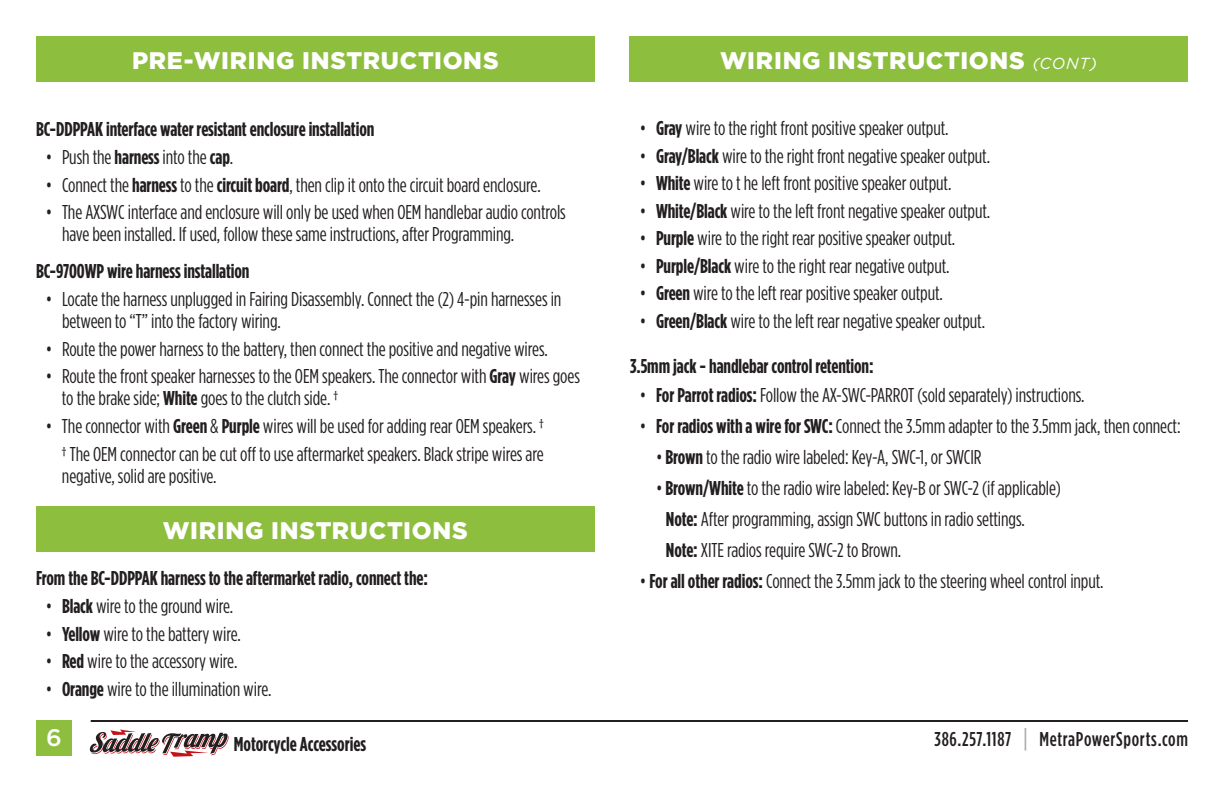
<style>
.page{position:relative;width:1224px;height:792px;background:#fff}
.page>*{position:absolute;margin:0;border:0;box-sizing:border-box;transform-origin:0 0}
.t1{font:900 24px "Gotham";letter-spacing:.03em;color:#fff}
.t2{font:500 24px "Gotham";color:#fff}
.t3{font:20px/22px "Gotham Condensed";letter-spacing:-.005em;color:#231f20}
.t4{font:700 20px "Gotham Condensed";letter-spacing:-.005em;color:#231f20}
.t5{font:500 20px "Gotham Condensed";letter-spacing:.035em;color:#231f20}
.s1{font-weight:400;font-style:italic;font-size:16px}
.s2{font-weight:700}
.s3{font-size:26px;color:#a8a9ad}
</style>
<div class="page">
<hr style="left:91px;top:720px;width:1097px;height:2px;background:#231f20">
<svg style="left:90px;top:730px;width:139px;height:27px"></svg>
<div style="left:36px;top:720px;width:36px;height:36px;background:#8dbe3e"></div>
<div style="left:629px;top:36px;width:559px;height:45px;background:#8dbe3e"></div>
<div style="left:36px;top:506px;width:559px;height:46px;background:#8dbe3e"></div>
<div style="left:36px;top:36px;width:559px;height:45px;background:#8dbe3e"></div>
<p class="t1" style="left:132px;top:46px;width:368px">PRE-WIRING INSTRUCTIONS</p>
<p class="t1" style="left:720px;top:46px;width:379px">WIRING INSTRUCTIONS <span class="s1">(CONT)</span></p>
<p class="t4" style="left:36px;top:118px;width:340px">BC-DDPPAK interface water resistantenclosureinstallation</p>
<p class="t3" style="left:46px;top:146px;width:189px">• Push the <span class="s2">harness</span> into the <span class="s2">cap</span>.</p>
<p class="t3" style="left:46px;top:173px;width:496px">• Connect the <span class="s2">harness</span> to the <span class="s2">circuitboard</span>, then clip it onto the circuit board enclosure.</p>
<p class="t3" style="left:62px;top:201px;width:505px;text-indent:-16px">• The AXSWC interface and enclosure will only be used when OEM handlebar audio controls have been installed. If used, follow these same instructions, after Programming.</p>
<p class="t4" style="left:36px;top:260px;width:215px">BC-9700WP wireharness installation</p>
<p class="t3" style="left:62px;top:288px;width:501px;text-indent:-16px">• Locate the harness unplugged in Fairing Disassembly. Connect the (2) 4-pin harnesses in between to “T” into the factory wiring.</p>
<p class="t3" style="left:46px;top:337px;width:504px">• Route the power harness to the battery, then connect the positive and negative wires.</p>
<p class="t3" style="left:62px;top:365px;width:519px;text-indent:-16px">• Route the front speaker harnesses to the OEM speakers. The connector with <span class="s2">Gray</span> wires goes to the brake side; <span class="s2">White</span> goes to the clutch side. †</p>
<p class="t3" style="left:46px;top:412px;width:499px;line-height:27.8px;text-align:right">• The connector with <span class="s2">Green</span> &amp; <span class="s2">Purple</span> wires will be used for adding rear OEM speakers. † † The OEM connector can be cut off to use aftermarket speakers. Black stripe wires are</p>
<p class="t3" style="left:62px;top:465px;width:156px">negative, solid are positive.</p>
<p class="t1" style="left:163px;top:516px;width:306px">WIRING INSTRUCTIONS</p>
<p class="t4" style="left:36px;top:567px;width:393px">From theBC-DDPPAK harness totheaftermarket radio, connect the:</p>
<p class="t3" style="left:46px;top:595px;width:189px">• <span class="s2">Black</span> wire to the ground wire.</p>
<p class="t3" style="left:46px;top:622px;width:196px">• <span class="s2">Yellow</span> wire to the battery wire.</p>
<p class="t3" style="left:46px;top:650px;width:193px">• <span class="s2">Red</span> wire to the accessory wire.</p>
<p class="t3" style="left:46px;top:677px;width:227px">• <span class="s2">Orange</span> wire to the illumination wire.</p>
<p class="t3" style="left:640px;top:117px;width:310px">• <span class="s2">Gray</span> wire to the right front positive speaker output.</p>
<p class="t3" style="left:640px;top:144px;width:352px">• <span class="s2">Gray/Black</span> wire to the right front negative speaker output.</p>
<p class="t3" style="left:640px;top:172px;width:313px">• <span class="s2">White</span> wire to t he left front positive speaker output.</p>
<p class="t3" style="left:640px;top:199px;width:352px">• <span class="s2">White/Black</span> wire to the left front negative speaker output.</p>
<p class="t3" style="left:640px;top:227px;width:317px">• <span class="s2">Purple</span> wire to the right rear positive speaker output.</p>
<p class="t3" style="left:640px;top:254px;width:311px">• <span class="s2">Purple/Black</span> wire to the right rear negative output.</p>
<p class="t3" style="left:640px;top:282px;width:305px">• <span class="s2">Green</span> wire to the left rear positive speaker output.</p>
<p class="t3" style="left:640px;top:310px;width:347px">• <span class="s2">Green/Black</span> wire to the left rear negative speaker output.</p>
<p class="t4" style="left:630px;top:355px;width:245px">3.5mm jack-handlebar control retention:</p>
<p class="t3" style="left:640px;top:384px;width:446px">• <span class="s2">ForParrot radios:</span> Follow the AX-SWC-PARROT (sold separately) instructions.</p>
<p class="t3" style="left:640px;top:415px;width:542px">• <span class="s2">For radios witha wireforSWC:</span> Connect the 3.5mm adapter to the 3.5mm jack, then connect:</p>
<p class="t3" style="left:656px;top:446px;width:327px">• <span class="s2">Brown</span> to the radio wire labeled: Key-A, SWC-1, or SWCIR</p>
<p class="t3" style="left:666px;top:472px;width:397px;line-height:31px;text-indent:-10px">• <span class="s2">Brown/White</span> to the radio wire labeled: Key-B or SWC-2 (if applicable)<br><span class="s2">Note:</span> After programming, assign SWC buttons in radio settings.<br><span class="s2">Note:</span> XITE radios require SWC-2 to Brown.</p>
<p class="t3" style="left:640px;top:570px;width:465px">• <span class="s2">Forallother radios:</span> Connect the 3.5mm jack to the steering wheel control input.</p>
<p class="t2" style="left:46px;top:724px;width:17px">6</p>
<p class="t4" style="left:234px;top:733px;width:134px">Motorcycle Accessories</p>
<p class="t5" style="left:935px;top:728px;width:255px">386.257.1187 <span class="s3">|</span> MetraPowerSports.com</p>
</div>
